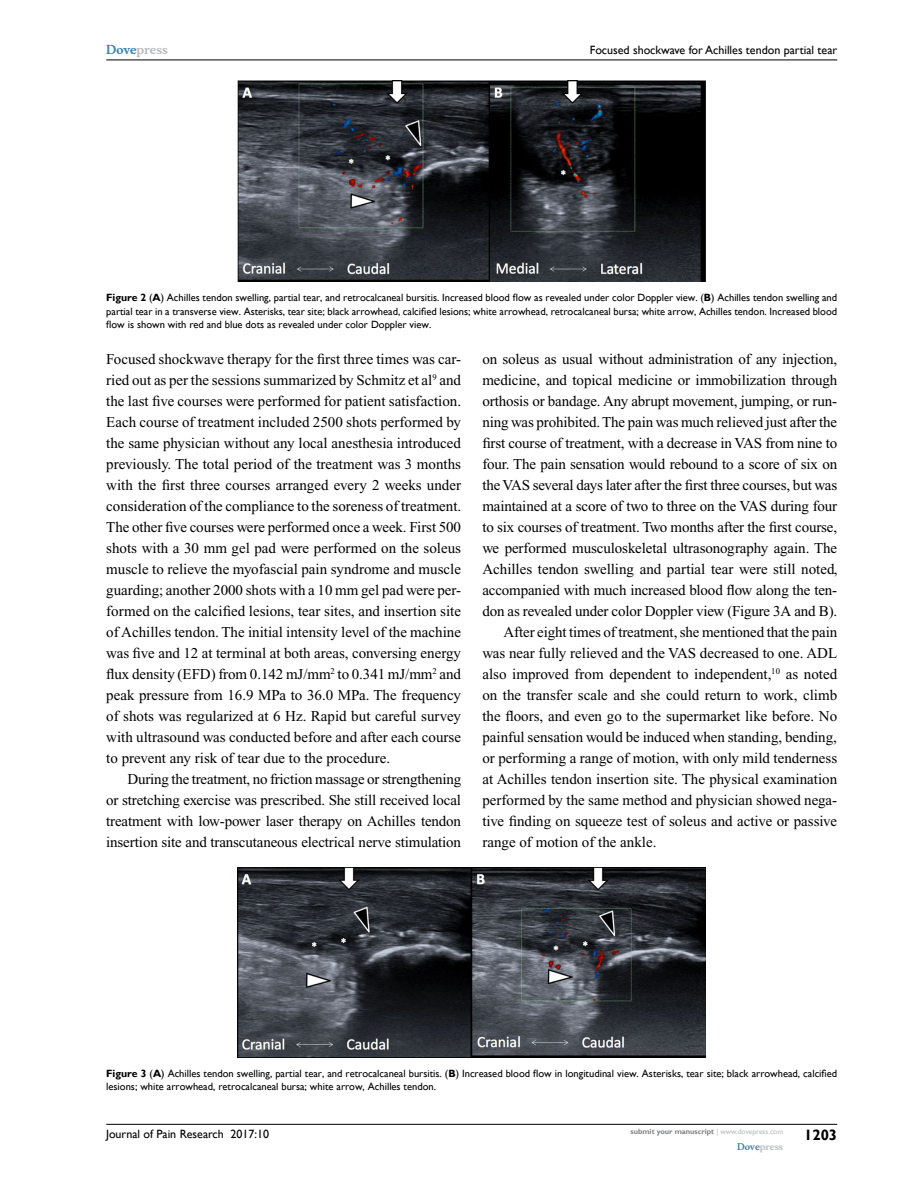
<style>
.page{position:relative;width:918px;height:1188px;background:#fff}
.page>*{position:absolute;margin:0;border:0;box-sizing:border-box;transform-origin:0 0}
.t1{font:15px/21px "Times New Roman";letter-spacing:-.01em;color:#000;text-align:justify}
.t2{font:700 15px "Gill Sans";color:#000}
.t3{font:12px "Gill Sans";color:#000}
.t4{font:700 12px "Musee";color:#b8babc}
.t5{font:10.5px/13.5px "Gill Sans";color:#000;text-align:justify}
.t6{font:700 9px "Musee";color:#b8babc}
.t7{font:700 7.5px "Gill Sans";color:#808285}
.s1{color:#3785ad}
.s2{font-weight:700}
.s3{font-weight:400;color:#b8babc}
</style>
<div class="page">
<hr style="left:106px;top:1124px;width:731px;height:1px;background:#000">
<hr style="left:106px;top:60px;width:731px;height:1px;background:#000">
<img style="left:238px;top:81px;width:468px;height:201px">
<img style="left:238px;top:867px;width:468px;height:191px">
<p class="t4" style="left:106px;top:43px;width:63px"><span class="s1">Dove</span>press</p>
<p class="t3" style="left:590px;top:43px;width:249px">Focused shockwave for Achilles tendon partial tear</p>
<p class="t5" style="left:106px;top:291px;width:732px"><span class="s2">Figure 2</span> (<span class="s2">A</span>) Achilles tendon swelling, partial tear, and retrocalcaneal bursitis. Increased blood flow as revealed under color Doppler view. (<span class="s2">B</span>) Achilles tendon swelling and partial tear in a transverse view. Asterisks, tear site; black arrowhead, calcified lesions; white arrowhead, retrocalcaneal bursa; white arrow, Achilles tendon. Increased blood flow is shown with red and blue dots as revealed under color Doppler view.</p>
<p class="t1" style="left:106px;top:348px;width:357px">Focused shockwave therapy for the first three times was car&shy;ried out as per the sessions summarized by Schmitz et al<sup>9</sup> and the last five courses were performed for patient satisfaction.<br>Each course of treatment included 2500 shots performed by the same physician without any local anesthesia introduced previously. The total period of the treatment was 3 months with the first three courses arranged every 2 weeks under consideration of the compliance to the soreness of treatment.<br>The other five courses were performed once a week. First 500 shots with a 30 mm gel pad were performed on the soleus muscle to relieve the myofascial pain syndrome and muscle guarding; another 2000 shots with a 10 mm gel pad were per&shy;formed on the calcified lesions, tear sites, and insertion site of Achilles tendon. The initial intensity level of the machine was five and 12 at terminal at both areas, conversing energy flux density (EFD) from 0.142 mJ/mm<sup>2</sup> to 0.341 mJ/mm<sup>2</sup> and peak pressure from 16.9 MPa to 36.0 MPa. The frequency of shots was regularized at 6 Hz. Rapid but careful survey with ultrasound was conducted before and after each course to prevent any risk of tear due to the procedure.</p>
<p class="t1" style="left:106px;top:768px;width:357px;text-indent:21px">During the treatment, no friction massage or strengthening or stretching exercise was prescribed. She still received local treatment with low-power laser therapy on Achilles tendon insertion site and transcutaneous electrical nerve stimulation</p>
<p class="t1" style="left:482px;top:348px;width:356px">on soleus as usual without administration of any injection,</p>
<p class="t1" style="left:482px;top:369px;width:357px">medicine, and topical medicine or immobilization through</p>
<p class="t1" style="left:482px;top:390px;width:356px">orthosis or bandage. Any abrupt movement, jumping, or run-</p>
<p class="t1" style="left:482px;top:411px;width:356px">ning was prohibited. The pain was much relieved just after the</p>
<p class="t1" style="left:482px;top:432px;width:356px">first course of treatment, with a decrease in VAS from nine to</p>
<p class="t1" style="left:482px;top:453px;width:356px">four. The pain sensation would rebound to a score of six on</p>
<p class="t1" style="left:482px;top:474px;width:356px">the VAS several days later after the first three courses, but was</p>
<p class="t1" style="left:482px;top:495px;width:356px">maintained at a score of two to three on the VAS during four</p>
<p class="t1" style="left:482px;top:516px;width:356px">to six courses of treatment. Two months after the first course,</p>
<p class="t1" style="left:482px;top:537px;width:356px">we performed musculoskeletal ultrasonography again. The</p>
<p class="t1" style="left:482px;top:558px;width:357px">Achilles tendon swelling and partial tear were still noted,</p>
<p class="t1" style="left:482px;top:579px;width:356px">accompanied with much increased blood flow along the ten-</p>
<p class="t1" style="left:482px;top:600px;width:356px">don as revealed under color Doppler view (Figure 3A and B).</p>
<p class="t1" style="left:504px;top:621px;width:335px">After eight times of treatment, she mentioned that the pain</p>
<p class="t1" style="left:482px;top:642px;width:356px">was near fully relieved and the VAS decreased to one. ADL</p>
<p class="t1" style="left:482px;top:663px;width:356px">also improved from dependent to independent,<sup>10</sup> as noted</p>
<p class="t1" style="left:482px;top:684px;width:356px">on the transfer scale and she could return to work, climb</p>
<p class="t1" style="left:482px;top:705px;width:356px">the floors, and even go to the supermarket like before. No</p>
<p class="t1" style="left:482px;top:726px;width:356px">painful sensation would be induced when standing, bending,</p>
<p class="t1" style="left:482px;top:747px;width:356px">or performing a range of motion, with only mild tenderness</p>
<p class="t1" style="left:482px;top:768px;width:356px">at Achilles tendon insertion site. The physical examination</p>
<p class="t1" style="left:482px;top:789px;width:356px">performed by the same method and physician showed nega-</p>
<p class="t1" style="left:482px;top:810px;width:356px">tive finding on squeeze test of soleus and active or passive</p>
<p class="t1" style="left:482px;top:831px;width:176px">range of motion of the ankle.</p>
<p class="t5" style="left:106px;top:1067px;width:732px"><span class="s2">Figure 3</span> (<span class="s2">A</span>) Achilles tendon swelling, partial tear, and retrocalcaneal bursitis. (<span class="s2">B</span>) Increased blood flow in longitudinal view. Asterisks, tear site; black arrowhead, calcified lesions; white arrowhead, retrocalcaneal bursa; white arrow, Achilles tendon.</p>
<p class="t3" style="left:106px;top:1127px;width:164px">Journal of Pain Research 2017:10</p>
<p class="t7" style="left:631px;top:1127px;width:154px">submit your manuscript <span class="s3">| www.dovepress.com</span></p>
<p class="t6" style="left:737px;top:1141px;width:48px"><span class="s1">Dove</span>press</p>
<p class="t2" style="left:804px;top:1126px;width:35px">1203</p>
</div>
